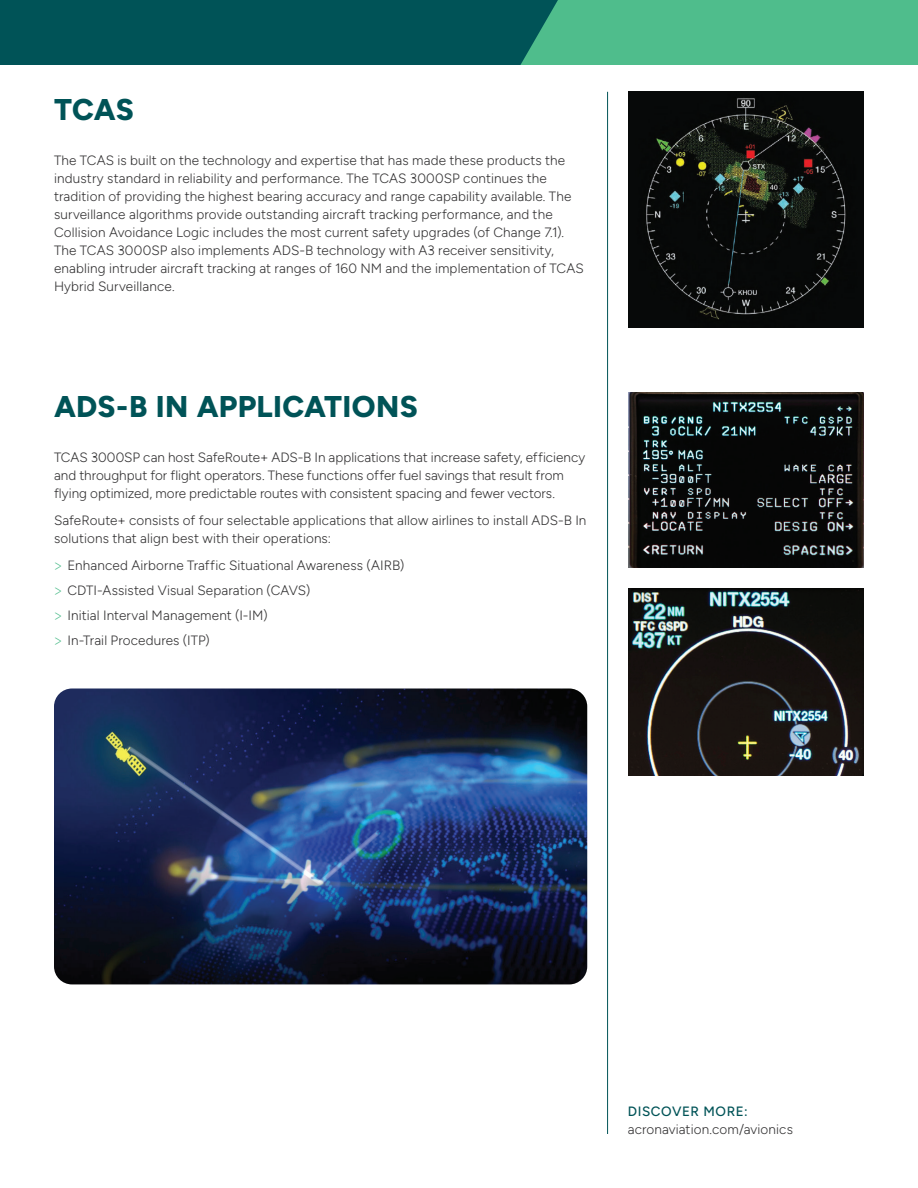
<style>
.page{position:relative;width:918px;height:1188px;background:#fff}
.page>*{position:absolute;margin:0;border:0;box-sizing:border-box;transform-origin:0 0}
.t1{font:800 30px "Figtree";letter-spacing:.01em;color:#005357}
.t2{font:300 13.5px/18px "Figtree";letter-spacing:.01em;color:#363536}
.t3{font:500 13.5px "Figtree";letter-spacing:.045em;color:#005357}
.s1{font-family:"IBM Plex Sans";color:#4fbd8c}
</style>
<div class="page">
<svg style="left:0;top:0;width:918px;height:65px;background:#207e6c"></svg>
<img style="left:54px;top:688px;width:533px;height:296px">
<hr style="left:607px;top:92px;width:1px;height:1042px;background:#005357">
<img style="left:628px;top:92px;width:236px;height:236px">
<img style="left:628px;top:392px;width:236px;height:176px">
<img style="left:628px;top:589px;width:236px;height:186px">
<h1 class="t1" style="left:54px;top:91px;width:81px">TCAS</h1>
<p class="t2" style="left:54px;top:152px;width:531px">The TCAS is built on the technology and expertise that has made these products the industry standard in reliability and performance. The TCAS 3000SP continues the tradition of providing the highest bearing accuracy and range capability available. The surveillance algorithms provide outstanding aircraft tracking performance, and the Collision Avoidance Logic includes the most current safety upgrades (of Change 7.1).<br>The TCAS 3000SP also implements ADS-B technology with A3 receiver sensitivity, enabling intruder aircraft tracking at ranges of 160 NM and the implementation of TCAS Hybrid Surveillance.</p>
<h1 class="t1" style="left:54px;top:388px;width:365px">ADS-B IN APPLICATIONS</h1>
<p class="t2" style="left:54px;top:449px;width:533px">TCAS 3000SP can host SafeRoute+ ADS-B In applications that increase safety, efficiency and throughput for flight operators. These functions offer fuel savings that result from flying optimized, more predictable routes with consistent spacing and fewer vectors.</p>
<p class="t2" style="left:54px;top:512px;width:534px">SafeRoute+ consists of four selectable applications that allow airlines to install ADS-B In solutions that align best with their operations:</p>
<p class="t2" style="left:54px;top:553px;width:352px;line-height:24.8px"><span class="s1">&gt;</span> Enhanced Airborne Traffic Situational Awareness (AIRB) <span class="s1">&gt;</span> CDTI-Assisted Visual Separation (CAVS)<br><span class="s1">&gt;</span> Initial Interval Management (I-IM)<br><span class="s1">&gt;</span> In-Trail Procedures (ITP)</p>
<p class="t3" style="left:628px;top:1103px;width:121px">DISCOVER MORE:</p>
<p class="t2" style="left:628px;top:1120px;width:167px">acronaviation.com/avionics</p>
</div>
